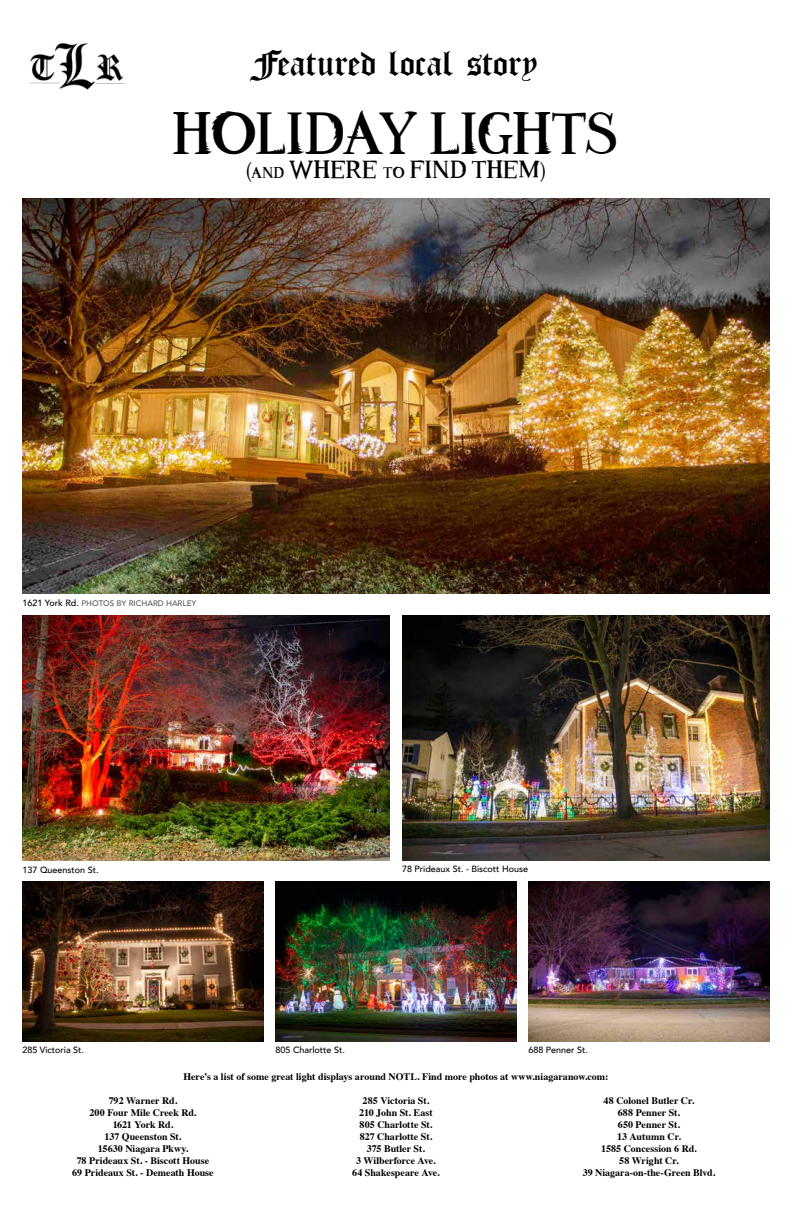
<style>
.page{position:relative;width:792px;height:1224px;background:#fff}
.page>*{position:absolute;margin:0;border:0;box-sizing:border-box;transform-origin:0 0}
.t1{font:49.5px "Animales Fantastic";letter-spacing:-.02em;color:#000}
.t2{font:40px "Old London Alternate";color:#000}
.t3{font:20.7px "Animales Fantastic";letter-spacing:.005em;color:#000}
.t4{font:700 10px/12px "Times";color:#000;text-align:center}
.t5{font:500 9px "Avenir";color:#000}
.t6{font:500 8px "Avenir";color:#58595b}
.s1{font-size:13.1px}
.s2{font-size:9px;color:#000}
</style>
<div class="page">
<img style="left:30px;top:42px;width:95px;height:48px">
<img style="left:22px;top:198px;width:748px;height:396px">
<img style="left:22px;top:616px;width:368px;height:245px">
<img style="left:402px;top:616px;width:367px;height:245px">
<img style="left:22px;top:881px;width:241px;height:161px">
<img style="left:275px;top:881px;width:242px;height:161px">
<img style="left:529px;top:881px;width:240px;height:161px">
<h2 class="t2" style="left:254px;top:40px;width:285px">Featured local story</h2>
<h1 class="t1" style="left:173px;top:109px;width:447px">HOLIDAY LIGHTS</h1>
<h3 class="t3" style="left:245px;top:159px;width:304px">(<span class="s1">AND</span> WHERE <span class="s1">TO</span> FIND THEM)</h3>
<p class="t6" style="left:22px;top:596px;width:176px"><span class="s2">1621 York Rd.</span> PHOTOS BY RICHARD HARLEY</p>
<p class="t5" style="left:23px;top:862px;width:78px">137 Queenston St.</p>
<p class="t5" style="left:402px;top:861px;width:128px">78 Prideaux St. - Biscott House</p>
<p class="t5" style="left:22px;top:1042px;width:63px">285 Victoria St.</p>
<p class="t5" style="left:275px;top:1042px;width:71px">805 Charlotte St.</p>
<p class="t5" style="left:528px;top:1042px;width:61px">688 Penner St.</p>
<p class="t4" style="left:183px;top:1070px;width:426px">Here’s a list of some great light displays around NOTL. Find more photos at www.niagaranow.com:</p>
<p class="t4" style="left:72px;top:1094px;width:143px">792 Warner Rd.<br>200 Four Mile Creek Rd.<br>1621 York Rd.<br>137 Queenston St.<br>15630 Niagara Pkwy.<br>78 Prideaux St. - Biscott House<br>69 Prideaux St. - Demeath House</p>
<p class="t4" style="left:352px;top:1094px;width:89px">285 Victoria St.<br>210 John St. East<br>805 Charlotte St.<br>827 Charlotte St.<br>375 Butler St.<br>3 Wilberforce Ave.<br>64 Shakespeare Ave.</p>
<p class="t4" style="left:583px;top:1094px;width:134px">48 Colonel Butler Cr.<br>688 Penner St.<br>650 Penner St.<br>13 Autumn Cr.<br>1585 Concession 6 Rd.<br>58 Wright Cr.<br>39 Niagara-on-the-Green Blvd.</p>
</div>
